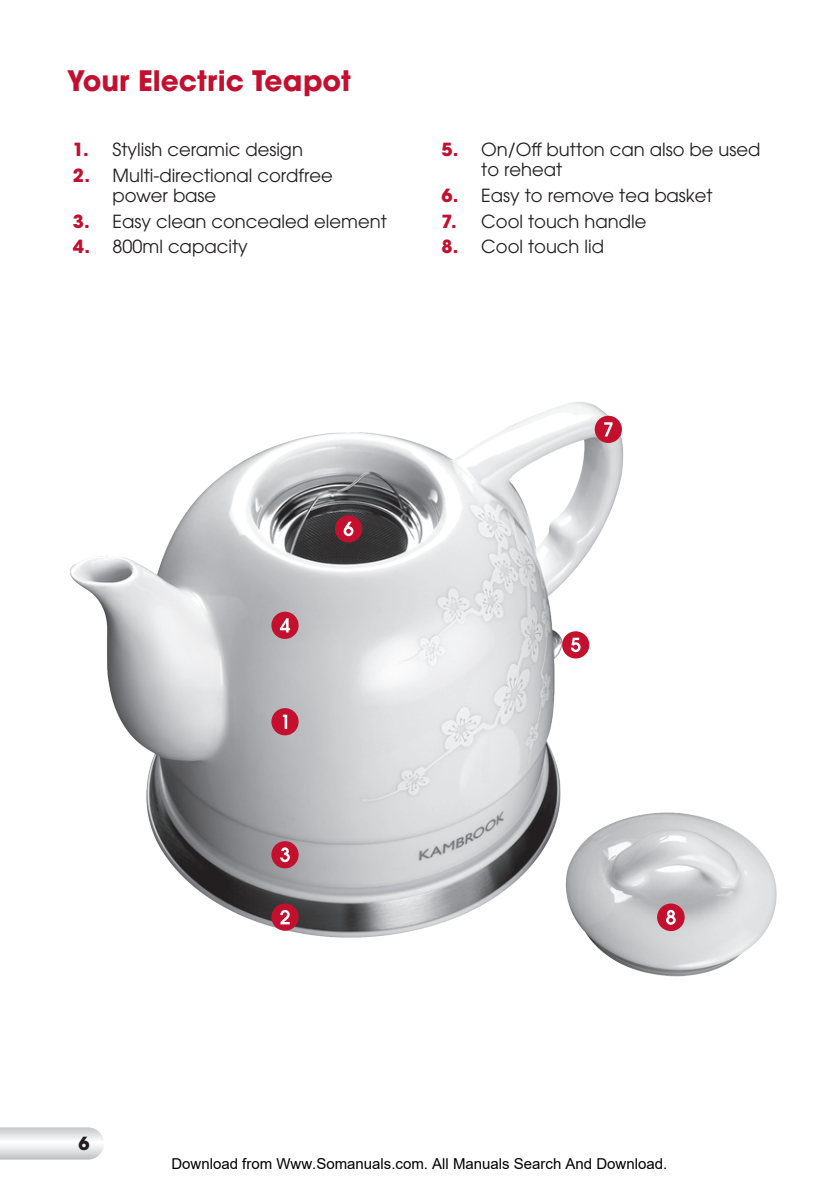
<style>
.page{position:relative;width:839px;height:1192px;background:#fff}
.page>*{position:absolute;margin:0;border:0;box-sizing:border-box;transform-origin:0 0}
.t1{font:700 28px "Avant Garde";color:#c3102f}
.t2{font:18px/20px "Avant Garde";color:#231f20}
.t3{font:700 18px "Avant Garde";color:#231f20}
.t4{font:15px "Arial";color:#000}
.s1{font-weight:700;color:#c3102f}
</style>
<div class="page">
<svg style="left:0;top:1127px;width:103px;height:32px"></svg>
<img style="left:70px;top:402px;width:707px;height:575px">
<div style="left:271px;top:708px;width:27px;height:27px;background:#c3102f;border-radius:50%"></div>
<svg style="left:283px;top:714px;width:4px;height:15px"></svg>
<div style="left:562px;top:631px;width:27px;height:27px;background:#c3102f;border-radius:50%"></div>
<svg style="left:571px;top:637px;width:9px;height:15px"></svg>
<div style="left:335px;top:515px;width:27px;height:27px;background:#c3102f;border-radius:50%"></div>
<svg style="left:343px;top:521px;width:10px;height:15px"></svg>
<div style="left:271px;top:903px;width:27px;height:27px;background:#c3102f;border-radius:50%"></div>
<svg style="left:280px;top:909px;width:10px;height:15px"></svg>
<div style="left:271px;top:841px;width:27px;height:27px;background:#c3102f;border-radius:50%"></div>
<svg style="left:280px;top:847px;width:10px;height:15px"></svg>
<div style="left:271px;top:611px;width:27px;height:28px;background:#c3102f;border-radius:50%"></div>
<svg style="left:280px;top:618px;width:10px;height:14px"></svg>
<div style="left:657px;top:903px;width:27px;height:28px;background:#c3102f;border-radius:50%"></div>
<svg style="left:666px;top:909px;width:9px;height:15px"></svg>
<div style="left:594px;top:416px;width:28px;height:27px;background:#c3102f;border-radius:50%"></div>
<svg style="left:604px;top:422px;width:8px;height:14px"></svg>
<h1 class="t1" style="left:67px;top:62px;width:285px">Your Electric Teapot</h1>
<p class="t2" style="left:73px;top:140px;width:232px"><span class="s1">1.</span> Stylish ceramic design</p>
<p class="t2" style="left:113px;top:165px;width:222px;text-indent:-40px"><span class="s1">2.</span> Multi-directional cordfree power base</p>
<p class="t2" style="left:73px;top:211px;width:315px"><span class="s1">3.</span> Easy clean concealed element</p>
<p class="t2" style="left:73px;top:237px;width:176px"><span class="s1">4.</span> 800ml capacity</p>
<p class="t2" style="left:481px;top:140px;width:280px;text-indent:-40px"><span class="s1">5.</span> On/Off button can also be used to reheat</p>
<p class="t2" style="left:441px;top:185px;width:272px"><span class="s1">6.</span> Easy to remove tea basket</p>
<p class="t2" style="left:441px;top:211px;width:206px"><span class="s1">7.</span> Cool touch handle</p>
<p class="t2" style="left:441px;top:237px;width:164px"><span class="s1">8.</span> Cool touch lid</p>
<p class="t3" style="left:79px;top:1131px;width:13px">6</p>
<p class="t4" style="left:171px;top:1155px;width:497px">Download from Www.Somanuals.com. All Manuals Search And Download.</p>
</div>
